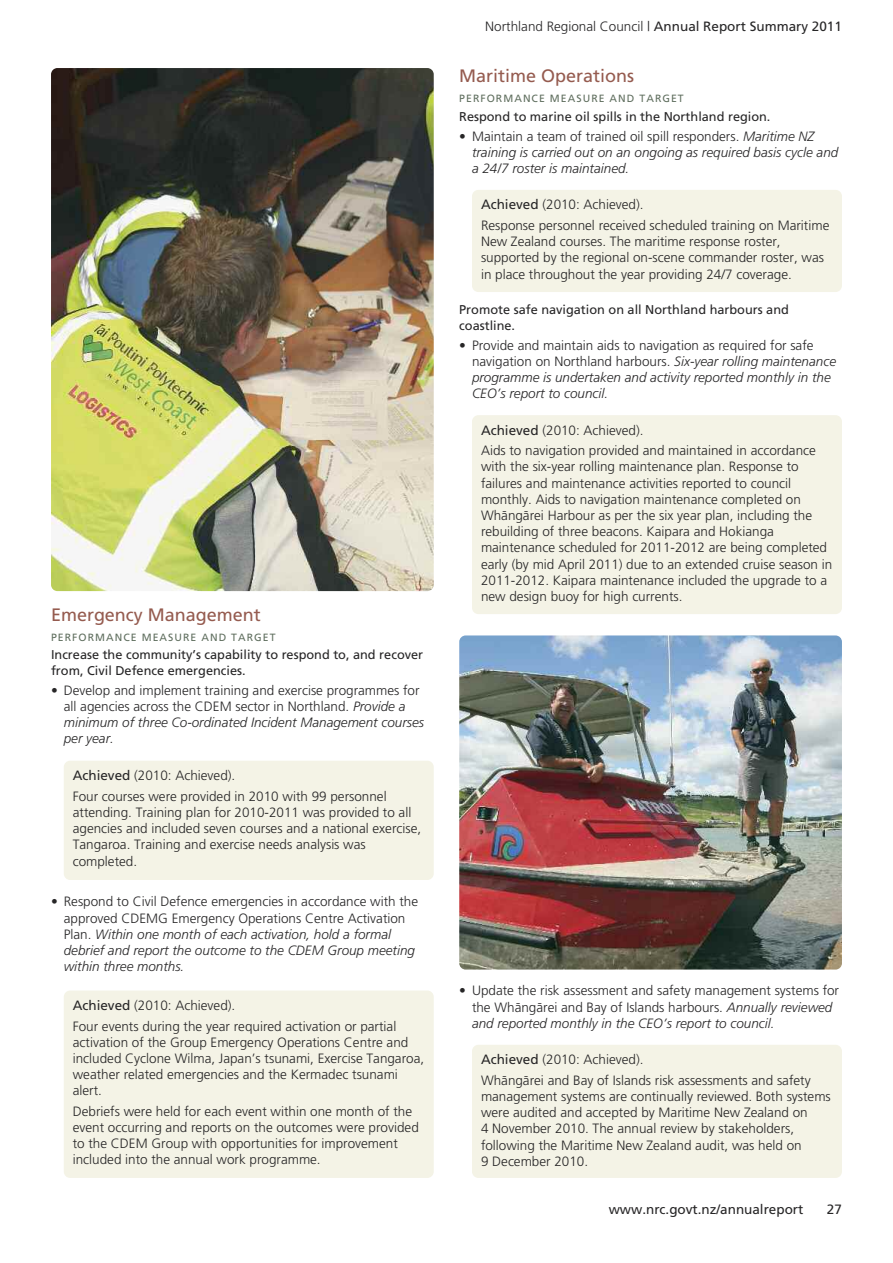
<style>
.page{position:relative;width:893px;height:1263px;background:#fff}
.page>*{position:absolute;margin:0;border:0;box-sizing:border-box;transform-origin:0 0}
.t1{font:18px "Frutiger Maori";color:#955b4f}
.t2{font:300 13.5px/16.2px "Frutiger Maori";color:#272627}
.t3{font:italic 300 13.5px/16.2px "Frutiger Maori";color:#272627}
.t4{font:300 13.5px "Frutiger";color:#272627}
.t5{font:13.5px "Frutiger Maori";color:#272627}
.t6{font:12.75px/15.3px "Frutiger Maori";color:#272627}
.t7{font:10.5px "Frutiger Maori";letter-spacing:.1em;color:#606f5f}
.s1{font-style:italic}
.s2{font-weight:400}
.s3{font-style:normal}
</style>
<div class="page">
<div style="left:64px;top:761px;width:370px;height:119px;background:#f4f3e6;border-radius:6px"></div>
<div style="left:64px;top:990px;width:370px;height:188px;background:#f4f3e6;border-radius:6px"></div>
<div style="left:472px;top:190px;width:370px;height:102px;background:#f4f3e6;border-radius:6px"></div>
<div style="left:472px;top:415px;width:370px;height:199px;background:#f4f3e6;border-radius:6px"></div>
<div style="left:472px;top:1045px;width:370px;height:133px;background:#f4f3e6;border-radius:6px"></div>
<img style="left:52px;top:68px;width:382px;height:523px;border-radius:6px">
<img style="left:459px;top:635px;width:383px;height:334px;border-radius:6px">
<h1 class="t1" style="left:51px;top:607px;width:211px">Emergency Management</h1>
<p class="t7" style="left:51px;top:633px;width:226px">PERFORMANCE MEASURE AND TARGET</p>
<p class="t6" style="left:51px;top:648px;width:374px">Increase the community’s capability to respond to, and recover from, Civil Defence emergencies.</p>
<p class="t2" style="left:64px;top:683px;width:362px;text-indent:-13px">• Develop and implement training and exercise programmes for all agencies across the CDEM sector in Northland. <span class="s1">Provide a minimum of three Co-ordinated Incident Management courses per year.</span></p>
<p class="t2" style="left:73px;top:766px;width:315px;line-height:20.4px"><span class="s2">Achieved</span> (2010: Achieved).<br>Four courses were provided in 2010 with 99 personnel</p>
<p class="t2" style="left:73px;top:805px;width:350px">attending. Training plan for 2010-2011 was provided to all agencies and included seven courses and a national exercise, Tangaroa. Training and exercise needs analysis was completed.</p>
<p class="t3" style="left:64px;top:894px;width:356px;text-indent:-13px"><span class="s3">• Respond to Civil Defence emergencies in accordance with the approved CDEMG Emergency Operations Centre Activation Plan.</span> Within one month of each activation, hold a formal debrief and report the outcome to the CDEM Group meeting within three months.</p>
<p class="t2" style="left:73px;top:996px;width:325px;line-height:20.4px"><span class="s2">Achieved</span> (2010: Achieved).<br>Four events during the year required activation or partial</p>
<p class="t2" style="left:73px;top:1035px;width:353px">activation of the Group Emergency Operations Centre and included Cyclone Wilma, Japan’s tsunami, Exercise Tangaroa, weather related emergencies and the Kermadec tsunami alert.</p>
<p class="t2" style="left:73px;top:1104px;width:348px">Debriefs were held for each event within one month of the event occurring and reports on the outcomes were provided to the CDEM Group with opportunities for improvement included into the annual work programme.</p>
<p class="t4" style="left:485px;top:21px;width:358px">Northland Regional Council | <span class="s2">Annual Report Summary 2011</span></p>
<h1 class="t1" style="left:459px;top:69px;width:176px">Maritime Operations</h1>
<p class="t7" style="left:459px;top:94px;width:226px">PERFORMANCE MEASURE AND TARGET</p>
<p class="t6" style="left:459px;top:110px;width:313px">Respond to marine oil spills in the Northland region.</p>
<p class="t3" style="left:472px;top:129px;width:368px;text-indent:-13px"><span class="s3">• Maintain a team of trained oil spill responders.</span> Maritime NZ training is carried out on an ongoing as required basis cycle and a 24/7 roster is maintained.</p>
<p class="t2" style="left:481px;top:196px;width:350px;line-height:20.4px"><span class="s2">Achieved</span> (2010: Achieved).<br>Response personnel received scheduled training on Maritime</p>
<p class="t2" style="left:481px;top:234px;width:345px">New Zealand courses. The maritime response roster, supported by the regional on-scene commander roster, was in place throughout the year providing 24/7 coverage.</p>
<p class="t6" style="left:459px;top:303px;width:331px">Promote safe navigation on all Northland harbours and coastline.</p>
<p class="t3" style="left:472px;top:338px;width:366px;text-indent:-13px"><span class="s3">• Provide and maintain aids to navigation as required for safe navigation on Northland harbours.</span> Six-year rolling maintenance programme is undertaken and activity reported monthly in the CEO’s report to council.</p>
<p class="t2" style="left:481px;top:421px;width:336px;line-height:20.4px"><span class="s2">Achieved</span> (2010: Achieved).<br>Aids to navigation provided and maintained in accordance</p>
<p class="t2" style="left:481px;top:460px;width:353px">with the six-year rolling maintenance plan. Response to failures and maintenance activities reported to council monthly. Aids to navigation maintenance completed on Whängärei Harbour as per the six year plan, including the rebuilding of three beacons. Kaipara and Hokianga maintenance scheduled for 2011-2012 are being completed early (by mid April 2011) due to an extended cruise season in 2011-2012. Kaipara maintenance included the upgrade to a new design buoy for high currents.</p>
<p class="t2" style="left:472px;top:984px;width:369px;text-indent:-13px">• Update the risk assessment and safety management systems for the Whängärei and Bay of Islands harbours. <span class="s1">Annually reviewed and reported monthly in the CEO’s report to council.</span></p>
<p class="t2" style="left:481px;top:1050px;width:331px;line-height:20.4px"><span class="s2">Achieved</span> (2010: Achieved).<br>Whängärei and Bay of Islands risk assessments and safety</p>
<p class="t2" style="left:481px;top:1089px;width:351px">management systems are continually reviewed. Both systems were audited and accepted by Maritime New Zealand on<br>4 November 2010. The annual review by stakeholders, following the Maritime New Zealand audit, was held on<br>9 December 2010.</p>
<p class="t5" style="left:609px;top:1204px;width:196px">www.nrc.govt.nz/annualreport</p>
<p class="t5" style="left:827px;top:1204px;width:16px">27</p>
</div>
